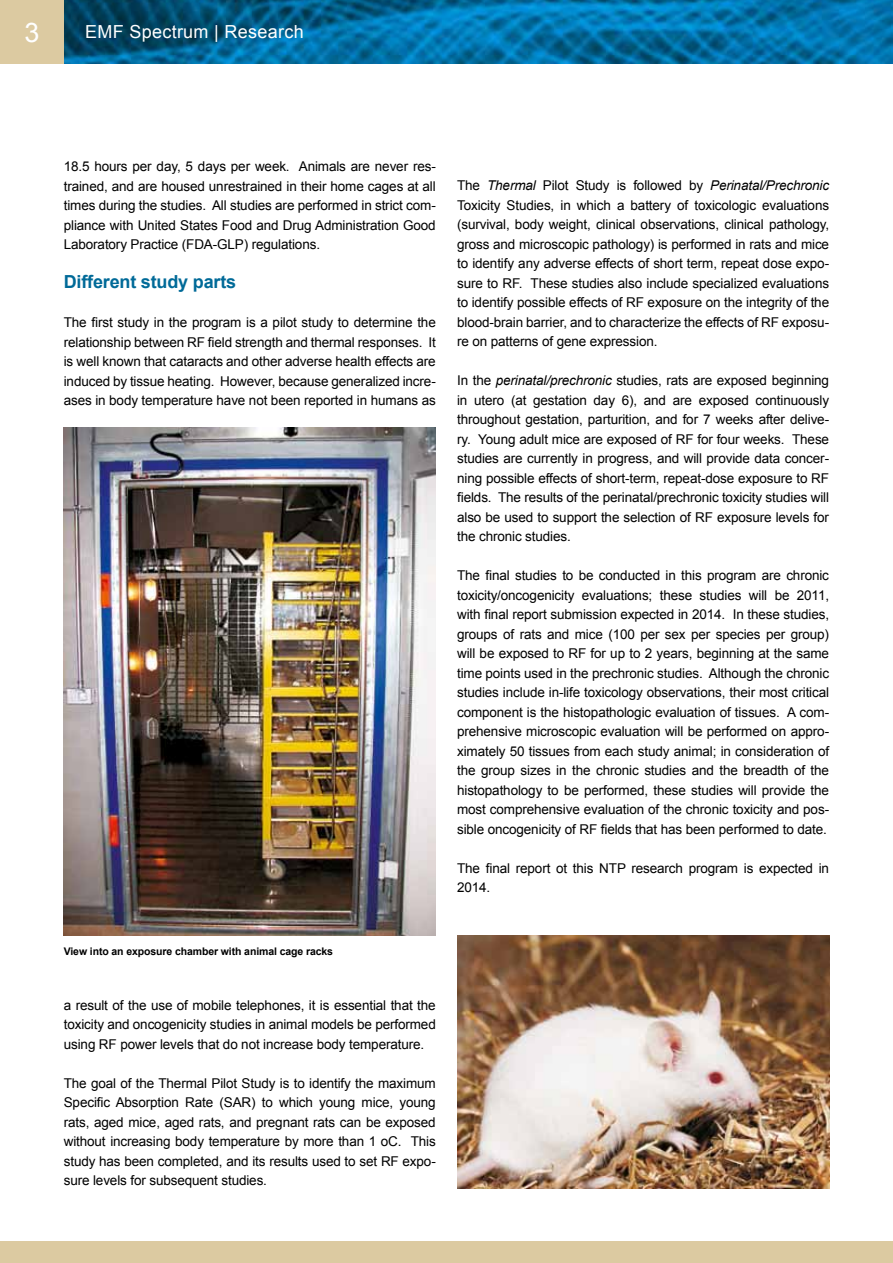
<style>
.page{position:relative;width:893px;height:1263px;background:#fff}
.page>*{position:absolute;margin:0;border:0;box-sizing:border-box;transform-origin:0 0}
.t1{font:27px "Arial";color:#fff}
.t2{font:18px "Arial";letter-spacing:.02em;color:#fff}
.t3{font:700 18px "Arial";letter-spacing:-.01em;color:#006a98}
.t4{font:13.5px/19.5px "Arial";letter-spacing:-.01em;color:#000;text-align:justify}
.t5{font:700 10.5px "Arial";letter-spacing:-.01em;color:#000}
.s1{font-style:italic}
</style>
<div class="page">
<img style="left:64px;top:0;width:829px;height:64px">
<div style="left:0;top:0;width:64px;height:64px;background:#dccaa1"></div>
<div style="left:0;top:1242px;width:893px;height:21px;background:#dccaa1"></div>
<img style="left:64px;top:428px;width:372px;height:508px">
<img style="left:457px;top:936px;width:372px;height:252px">
<h1 class="t1" style="left:24px;top:15px;width:17px">3</h1>
<h2 class="t2" style="left:85px;top:20px;width:220px">EMF Spectrum | Research</h2>
<p class="t4" style="left:64px;top:157px;width:374px">18.5 hours per day, 5 days per week. Animals are never res&shy;trained, and are housed unrestrained in their home cages at all times during the studies. All studies are performed in strict com&shy;pliance with United States Food and Drug Administration Good Laboratory Practice (FDA-GLP) regulations.</p>
<h2 class="t3" style="left:64px;top:270px;width:174px">Different study parts</h2>
<p class="t4" style="left:64px;top:313px;width:374px">The first study in the program is a pilot study to determine the relationship between RF field strength and thermal responses. It is well known that cataracts and other adverse health effects are induced by tissue heating. However, because generalized incre&shy;ases in body temperature have not been reported in humans as</p>
<p class="t4" style="left:457px;top:176px;width:374px">The <span class="s1">Thermal</span> Pilot Study is followed by <span class="s1">Perinatal/Prechronic </span>Toxicity Studies, in which a battery of toxicologic evaluations (survival, body weight, clinical observations, clinical pathology, gross and microscopic pathology) is performed in rats and mice to identify any adverse effects of short term, repeat dose expo&shy;sure to RF. These studies also include specialized evaluations to identify possible effects of RF exposure on the integrity of the blood-brain barrier, and to characterize the effects of RF exposu&shy;re on patterns of gene expression.</p>
<p class="t4" style="left:457px;top:371px;width:374px">I n the <span class="s1">perinatal/prechronic</span> studies, rats are exposed beginning in utero (at gestation day 6), and are exposed continuously throughout gestation, parturition, and for 7 weeks after delive&shy;ry. Young adult mice are exposed of RF for four weeks. These studies are currently in progress, and will provide data concer&shy;ning possible effects of short-term, repeat-dose exposure to RF fields. The results of the perinatal/prechronic toxicity studies will also be used to support the selection of RF exposure levels for the chronic studies.</p>
<p class="t4" style="left:457px;top:566px;width:374px">The final studies to be conducted in this program are chronic toxicity/oncogenicity evaluations; these studies will be 2011, with final report submission expected in 2014. In these studies, groups of rats and mice (100 per sex per species per group) will be exposed to RF for up to 2 years, beginning at the same time points used in the prechronic studies. Although the chronic studies include in-life toxicology observations, their most critical component is the histopathologic evaluation of tissues. A com&shy;prehensive microscopic evaluation will be performed on appro&shy;ximately 50 tissues from each study animal; in consideration of the group sizes in the chronic studies and the breadth of the histopathology to be performed, these studies will provide the most comprehensive evaluation of the chronic toxicity and pos&shy;sible oncogenicity of RF fields that has been performed to date.</p>
<p class="t4" style="left:457px;top:858px;width:373px">The final report ot this NTP research program is expected in<br>2014.</p>
<p class="t5" style="left:64px;top:944px;width:271px">View into an exposure chamber with animal cage racks</p>
<p class="t4" style="left:64px;top:995px;width:374px">a result of the use of mobile telephones, it is essential that the toxicity and oncogenicity studies in animal models be performed using RF power levels that do not increase body temperature.</p>
<p class="t4" style="left:64px;top:1073px;width:374px">The goal of the Thermal Pilot Study is to identify the maximum Specific Absorption Rate (SAR) to which young mice, young rats, aged mice, aged rats, and pregnant rats can be exposed without increasing body temperature by more than 1 oC. This study has been completed, and its results used to set RF expo&shy;sure levels for subsequent studies.</p>
</div>
